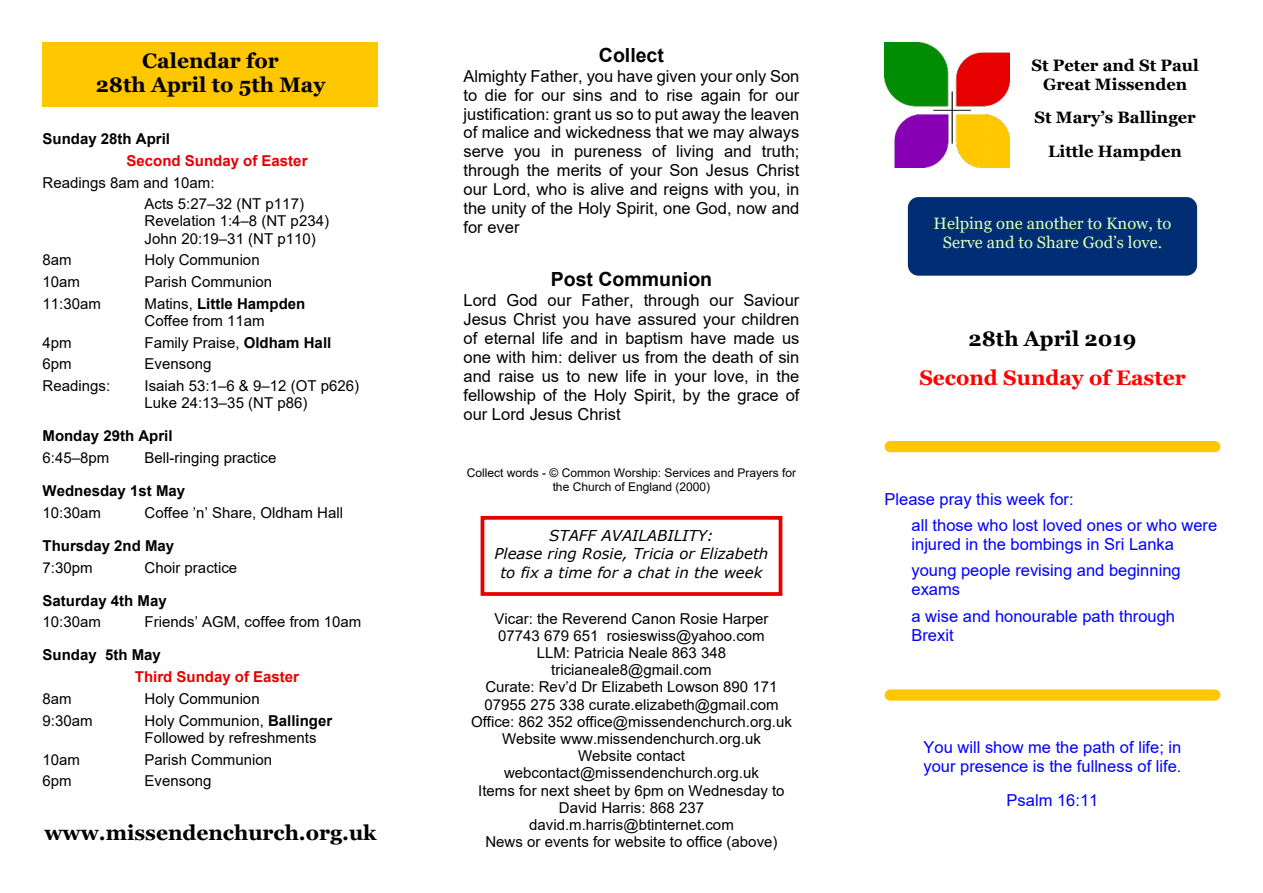
<style>
.page{position:relative;width:1263px;height:893px;background:#fff}
.page>*{position:absolute;margin:0;border:0;box-sizing:border-box;transform-origin:0 0}
.t1{font:700 21px/23.9px "Georgia";color:#000;text-align:center}
.t2{font:700 21px "Georgia";color:#f00}
.t3{font:700 19.5px "Arial";color:#000}
.t4{font:16.5px/18.9px "Arial";color:#000;text-align:justify}
.t5{font:16.5px/26.4px "Arial";color:#00f}
.t6{font:700 16.5px/18.8px "Georgia";color:#000;text-align:center}
.t7{font:16.5px/18.8px "Georgia";color:#defeb6;text-align:center}
.t8{font:15px/17.2px "Arial";color:#000}
.t9{font:700 15px "Arial";color:#000}
.t10{font:italic 15px/18.3px "Verdana";color:#000;text-align:center}
.t11{font:700 15px "Arial";color:#e70000}
.t12{font:12px/13.8px "Arial";color:#000;text-align:center}
.s1{font-weight:700}
</style>
<div class="page">
<img style="left:884px;top:43px;width:126px;height:125px">
<div style="left:890px;top:441px;width:325px;height:11px;background:#ffc700"></div>
<div style="left:890px;top:689px;width:325px;height:12px;background:#ffc700"></div>
<div style="left:908px;top:197px;width:289px;height:79px;background:#002d73;border-radius:11px"></div>
<div style="left:43px;top:43px;width:335px;height:64px;background:#ffc700"></div>
<div style="left:481px;top:516px;width:301px;height:80px;border:4px solid #e70000"></div>
<h1 class="t1" style="left:96px;top:50px;width:231px">Calendar for<br>28th April to 5th May</h1>
<p class="t9" style="left:43px;top:133px;width:129px">Sunday 28th April</p>
<p class="t11" style="left:127px;top:155px;width:182px">Second Sunday of Easter</p>
<p class="t8" style="left:145px;top:173px;width:161px;line-height:21.8px;text-indent:-102px">Readings 8am and 10am:<br>Acts 5:27–32 (NT p117)</p>
<p class="t8" style="left:145px;top:214px;width:186px">Revelation 1:4–8 (NT p234)<br>John 20:19–31 (NT p110)</p>
<p class="t8" style="left:43px;top:253px;width:31px">8am</p>
<p class="t8" style="left:145px;top:253px;width:117px">Holy Communion</p>
<p class="t8" style="left:43px;top:275px;width:39px">10am</p>
<p class="t8" style="left:145px;top:275px;width:129px">Parish Communion</p>
<p class="t8" style="left:43px;top:296px;width:60px">11:30am</p>
<p class="t8" style="left:145px;top:296px;width:162px">Matins, <span class="s1">Little Hampden<br></span>Coffee from 11am</p>
<p class="t8" style="left:43px;top:335px;width:31px">4pm</p>
<p class="t8" style="left:145px;top:335px;width:188px">Family Praise, <span class="s1">Oldham Hall</span></p>
<p class="t8" style="left:43px;top:357px;width:31px">6pm</p>
<p class="t8" style="left:145px;top:357px;width:68px">Evensong</p>
<p class="t8" style="left:43px;top:379px;width:69px">Readings:</p>
<p class="t8" style="left:145px;top:379px;width:216px">Isaiah 53:1–6 &amp; 9–12 (OT p626)<br>Luke 24:13–35 (NT p86)</p>
<p class="t9" style="left:43px;top:430px;width:132px">Monday 29th April</p>
<p class="t8" style="left:43px;top:450px;width:68px">6:45–8pm</p>
<p class="t8" style="left:145px;top:450px;width:133px">Bell-ringing practice</p>
<p class="t9" style="left:43px;top:485px;width:144px">Wednesday 1st May</p>
<p class="t8" style="left:43px;top:505px;width:60px">10:30am</p>
<p class="t8" style="left:145px;top:505px;width:200px">Coffee ’n’ Share, Oldham Hall</p>
<p class="t9" style="left:43px;top:540px;width:133px">Thursday 2nd May</p>
<p class="t8" style="left:43px;top:560px;width:52px">7:30pm</p>
<p class="t8" style="left:145px;top:560px;width:94px">Choir practice</p>
<p class="t9" style="left:43px;top:595px;width:126px">Saturday 4th May</p>
<p class="t8" style="left:43px;top:615px;width:60px">10:30am</p>
<p class="t8" style="left:145px;top:615px;width:218px">Friends’ AGM, coffee from 10am</p>
<p class="t9" style="left:43px;top:650px;width:120px">Sunday 5th May</p>
<p class="t11" style="left:135px;top:671px;width:166px">Third Sunday of Easter</p>
<p class="t8" style="left:43px;top:691px;width:31px">8am</p>
<p class="t8" style="left:145px;top:691px;width:117px">Holy Communion</p>
<p class="t8" style="left:43px;top:713px;width:52px">9:30am</p>
<p class="t8" style="left:145px;top:713px;width:189px">Holy Communion, <span class="s1">Ballinger<br></span>Followed by refreshments</p>
<p class="t8" style="left:43px;top:752px;width:39px">10am</p>
<p class="t8" style="left:145px;top:752px;width:129px">Parish Communion</p>
<p class="t8" style="left:43px;top:774px;width:31px">6pm</p>
<p class="t8" style="left:145px;top:774px;width:68px">Evensong</p>
<h1 class="t1" style="left:44px;top:823px;width:334px">www.missendenchurch.org.uk</h1>
<h2 class="t3" style="left:599px;top:48px;width:67px">Collect</h2>
<p class="t4" style="left:463px;top:68px;width:337px">Almighty Father, you have given your only Son to die for our sins and to rise again for our justification: grant us so to put away the leaven of malice and wickedness that we may always serve you in pureness of living and truth; through the merits of your Son Jesus Christ our Lord, who is alive and reigns with you, in the unity of the Holy Spirit, one God, now and for ever</p>
<h2 class="t3" style="left:551px;top:272px;width:163px">Post Communion</h2>
<p class="t4" style="left:463px;top:292px;width:337px">Lord God our Father, through our Saviour Jesus Christ you have assured your children of eternal life and in baptism have made us one with him: deliver us from the death of sin and raise us to new life in your love, in the fellowship of the Holy Spirit, by the grace of our Lord Jesus Christ</p>
<p class="t12" style="left:467px;top:467px;width:331px">Collect words - © Common Worship: Services and Prayers for the Church of England (2000)</p>
<p class="t10" style="left:494px;top:528px;width:275px">STAFF AVAILABILITY:<br>Please ring Rosie, Tricia or Elizabeth to fix a time for a chat in the week</p>
<p class="t8" style="left:471px;top:611px;width:322px;text-align:center">Vicar: the Reverend Canon Rosie Harper<br>07743 679 651 rosieswiss@yahoo.com<br>LLM: Patricia Neale 863 348 tricianeale8@gmail.com<br>Curate: Rev’d Dr Elizabeth Lowson 890 171<br>07955 275 338 curate.elizabeth@gmail.com Office: 862 352 office@missendenchurch.org.uk Website www.missendenchurch.org.uk<br>Website contact webcontact@missendenchurch.org.uk<br>Items for next sheet by 6pm on Wednesday to David Harris: 868 237 david.m.harris@btinternet.com<br>News or events for website to office (above)</p>
<p class="t6" style="left:1031px;top:57px;width:169px">St Peter and St Paul<br>Great Missenden</p>
<p class="t6" style="left:1034px;top:102px;width:163px;line-height:33.8px">St Mary’s Ballinger<br>Little Hampden</p>
<p class="t7" style="left:933px;top:215px;width:239px">Helping one another to Know, to<br>Serve and to Share God’s love.</p>
<h1 class="t1" style="left:968px;top:329px;width:169px">28th April 2019</h1>
<h1 class="t2" style="left:919px;top:369px;width:268px">Second Sunday of Easter</h1>
<p class="t5" style="left:911px;top:487px;width:307px;text-indent:-27px">Please pray this week for:<br>all those who lost loved ones or who were</p>
<p class="t5" style="left:911px;top:532px;width:271px">injured in the bombings in Sri Lanka young people revising and beginning</p>
<p class="t5" style="left:911px;top:578px;width:265px">exams<br>a wise and honourable path through</p>
<p class="t5" style="left:911px;top:623px;width:44px">Brexit</p>
<p class="t5" style="left:923px;top:739px;width:260px;line-height:18.9px">You will show me the path of life; in your presence is the fullness of life.</p>
<p class="t5" style="left:1006px;top:788px;width:93px">Psalm 16:11</p>
</div>
